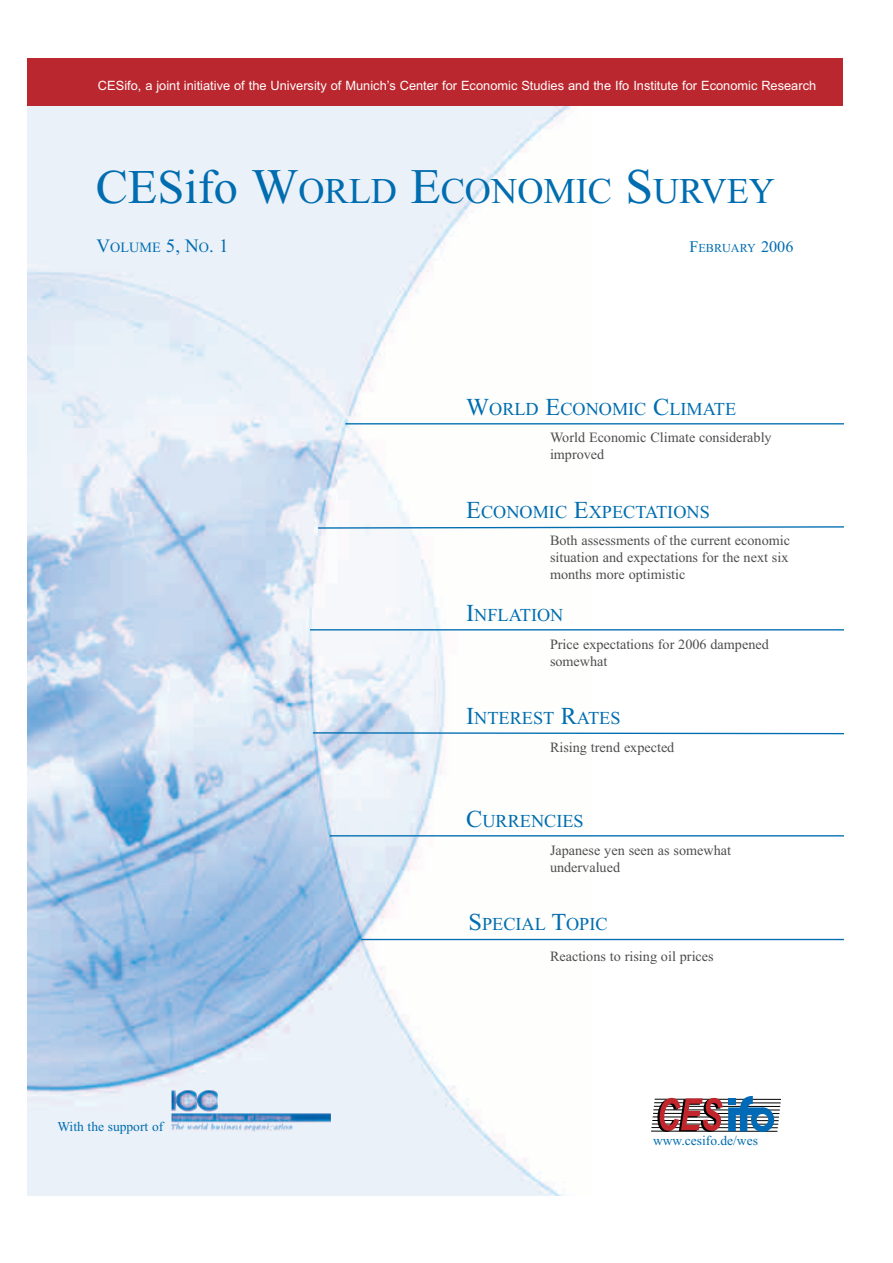
<style>
.page{position:relative;width:893px;height:1263px;background:#fff}
.page>*{position:absolute;margin:0;border:0;box-sizing:border-box;transform-origin:0 0}
.t1{font:36.3px "Times New Roman PSMT+ZNSSFL";color:#006db0}
.t2{font:18.9px "Times New Roman PSMT+ZNSSFL";color:#006db0}
.t3{font:18.15px "Times New Roman PSMT+ZNSSFL";color:#006db0}
.t4{font:14.1px/17px "Times New Roman PSMT+ZNSSFL";color:#4d4d4d}
.t5{font:13.5px "Times New Roman PSMT+ZNSSFL";color:#006db0}
.t6{font:12.9px "Arial MT+SJBAHA";color:#fff}
.t7{font:12.15px "Times New Roman PSMT+ZNSSFL";color:#006db0}
.s1{font-size:48.3px}
.s2{font-size:49.65px}
.s3{font-size:14.1px}
.s4{font-size:16.2px}
.s5{font-size:24.3px}
</style>
<div class="page">
<img style="left:28px;top:106px;width:563px;height:1089px">
<div style="left:28px;top:59px;width:815px;height:47px;background:#bb272e"></div>
<hr style="left:654px;top:1099px;width:127px;height:1px;background:#000">
<hr style="left:651px;top:1131px;width:126px;height:1px;background:#000">
<hr style="left:654px;top:1102px;width:126px;height:1px;background:#000">
<hr style="left:653px;top:1106px;width:127px;height:1px;background:#000">
<hr style="left:653px;top:1110px;width:126px;height:1px;background:#000">
<hr style="left:653px;top:1113px;width:126px;height:1px;background:#000">
<hr style="left:652px;top:1117px;width:127px;height:1px;background:#000">
<hr style="left:652px;top:1120px;width:126px;height:1px;background:#000">
<hr style="left:652px;top:1124px;width:126px;height:1px;background:#000">
<hr style="left:651px;top:1127px;width:126px;height:1px;background:#000">
<svg style="left:657px;top:1098px;width:65px;height:34px"></svg>
<svg style="left:728px;top:1096px;width:46px;height:36px"></svg>
<div style="left:728px;top:1098px;width:7px;height:6px;background:#016ab6"></div>
<svg style="left:308px;top:422px;width:535px;height:415px"></svg>
<img style="left:171px;top:1090px;width:160px;height:42px">
<hr style="left:361px;top:939px;width:482px;height:1px;background:#006db0">
<p class="t6" style="left:98px;top:81px;width:719px">CESifo, a joint initiative of the University of Munich’s Center for Economic Studies and the Ifo Institute for Economic Research</p>
<h1 class="t1" style="left:96px;top:177px;width:680px"><span class="s1">CESifo</span> <span class="s2">W</span>ORLD <span class="s2">E</span>CONOMIC <span class="s2">S</span>URVEY</h1>
<h2 class="t2" style="left:97px;top:239px;width:133px">V<span class="s3">OLUME</span> 5, N<span class="s3">O</span>. 1</h2>
<p class="t7" style="left:689px;top:244px;width:105px"><span class="s4">F</span>EBRUARY <span class="s4">2006</span></p>
<p class="t3" style="left:466px;top:403px;width:271px"><span class="s5">W</span>ORLD <span class="s5">E</span>CONOMIC <span class="s5">C</span>LIMATE</p>
<p class="t4" style="left:550px;top:430px;width:223px">World Economic Climate considerably improved</p>
<p class="t3" style="left:466px;top:505px;width:245px"><span class="s5">E</span>CONOMIC <span class="s5">E</span>XPECTATIONS</p>
<p class="t4" style="left:550px;top:534px;width:241px;text-align:justify">Both assessments of the current economic situation and expectations for the next six months more optimistic</p>
<p class="t3" style="left:466px;top:609px;width:99px"><span class="s5">I</span>NFLATION</p>
<p class="t4" style="left:550px;top:637px;width:220px">Price expectations for 2006 dampened somewhat</p>
<p class="t3" style="left:466px;top:712px;width:156px"><span class="s5">I</span>NTEREST <span class="s5">R</span>ATES</p>
<p class="t4" style="left:550px;top:740px;width:126px">Rising trend expected</p>
<p class="t3" style="left:466px;top:814px;width:119px"><span class="s5">C</span>URRENCIES</p>
<p class="t4" style="left:550px;top:843px;width:182px">Japanese yen seen as somewhat undervalued</p>
<p class="t5" style="left:57px;top:1121px;width:107px">With the support of</p>
<p class="t3" style="left:468px;top:918px;width:141px"><span class="s5">S</span>PECIAL <span class="s5">T</span>OPIC</p>
<p class="t4" style="left:550px;top:949px;width:165px">Reactions to rising oil prices</p>
<p class="t5" style="left:653px;top:1135px;width:106px">www.cesifo.de/wes</p>
</div>
